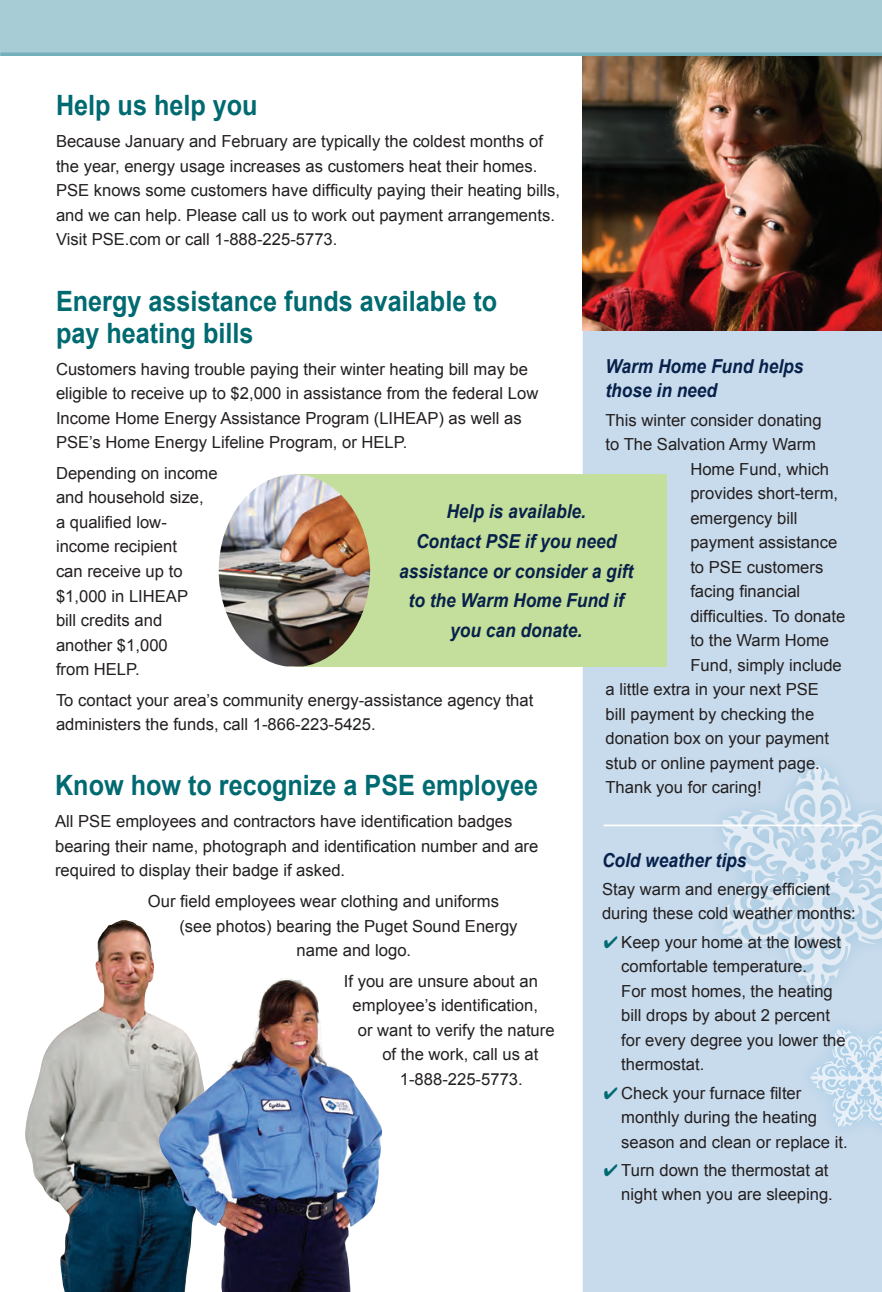
<style>
.page{position:relative;width:882px;height:1292px;background:#fff}
.page>*{position:absolute;margin:0;border:0;box-sizing:border-box;transform-origin:0 0}
.t1{font:700 28px/31.5px "Arial";color:#006a71;scale:.9 1}
.t2{font:italic 700 19.25px/29.8px "Arial";color:#07214b;scale:.9 1}
.t3{font:16.62px/24.5px "Arial";color:#231f20}
.s1{color:#006a71}
</style>
<div class="page">
<hr style="left:0;top:931px;width:1px;height:361px;background:#d0ebec">
<div style="left:583px;top:55px;width:299px;height:1237px;background:#c8dbec"></div>
<svg style="left:722px;top:764px;width:160px;height:225px"></svg>
<div style="left:0;top:0;width:882px;height:55px;background:#a8ccd5"></div>
<svg style="left:0;top:52px;width:882px;height:4px;background:#7ab4c0"></svg>
<img style="left:583px;top:56px;width:299px;height:275px">
<img style="left:25px;top:920px;width:134px;height:372px">
<img style="left:159px;top:978px;width:224px;height:314px">
<svg style="left:810px;top:1029px;width:72px;height:98px"></svg>
<div style="left:295px;top:474px;width:372px;height:192px;background:#c4df9b"></div>
<hr style="left:604px;top:824px;width:258px;height:2px;background:#fff">
<img style="left:219px;top:474px;width:151px;height:192px">
<h1 class="t1" style="left:56px;top:89px;width:226px">Help us help you</h1>
<p class="t3" style="left:56px;top:129px;width:506px">Because January and February are typically the coldest months of the year, energy usage increases as customers heat their homes.<br>PSE knows some customers have difficulty paying their heating bills, and we can help. Please call us to work out payment arrangements.<br>Visit PSE.com or call 1-888-225-5773.</p>
<h1 class="t1" style="left:56px;top:285px;width:492px">Energy assistance funds available to pay heating bills</h1>
<p class="t3" style="left:56px;top:356px;width:484px">Customers having trouble paying their winter heating bill may be eligible to receive up to $2,000 in assistance from the federal Low Income Home Energy Assistance Program (LIHEAP) as well as PSE’s Home Energy Lifeline Program, or HELP.</p>
<p class="t3" style="left:56px;top:461px;width:163px">Depending on income and household size,<br>a qualified low&shy;income recipient<br>can receive up to $1,000 in LIHEAP<br>bill credits and another $1,000<br>from HELP.</p>
<p class="t3" style="left:56px;top:688px;width:479px">To contact your area’s community energy-assistance agency that administers the funds, call 1-866-223-5425.</p>
<p class="t2" style="left:606px;top:354px;width:221px;line-height:24.5px">Warm Home Fund helps those in need</p>
<p class="t3" style="left:606px;top:407px;width:218px">This winter consider donating</p>
<p class="t3" style="left:606px;top:432px;width:212px">to The Salvation Army Warm</p>
<p class="t3" style="left:690px;top:456px;width:140px">Home Fund, which</p>
<p class="t3" style="left:690px;top:481px;width:149px">provides short-term,</p>
<p class="t3" style="left:690px;top:505px;width:109px">emergency bill</p>
<p class="t3" style="left:690px;top:530px;width:148px">payment assistance</p>
<p class="t3" style="left:690px;top:554px;width:135px">to PSE customers</p>
<p class="t3" style="left:690px;top:579px;width:111px">facing financial</p>
<p class="t3" style="left:690px;top:603px;width:156px">difficulties. To donate</p>
<p class="t3" style="left:690px;top:628px;width:140px">to the Warm Home</p>
<p class="t3" style="left:690px;top:653px;width:153px">Fund, simply include</p>
<p class="t3" style="left:606px;top:677px;width:215px">a little extra in your next PSE</p>
<p class="t3" style="left:606px;top:702px;width:210px">bill payment by checking the</p>
<p class="t3" style="left:606px;top:726px;width:225px">donation box on your payment</p>
<p class="t3" style="left:606px;top:751px;width:216px">stub or online payment page.</p>
<p class="t3" style="left:606px;top:775px;width:158px">Thank you for caring!</p>
<p class="t2" style="left:399px;top:496px;width:261px;text-align:center">Help is available.<br>Contact PSE if you need assistance or consider a gift to the Warm Home Fund if you can donate.</p>
<h1 class="t1" style="left:55px;top:769px;width:538px">Know how to recognize a PSE employee</h1>
<p class="t3" style="left:55px;top:809px;width:485px">All PSE employees and contractors have identification badges bearing their name, photograph and identification number and are required to display their badge if asked.</p>
<p class="t3" style="left:148px;top:889px;width:353px">Our field employees wear clothing and uniforms</p>
<p class="t3" style="left:179px;top:913px;width:340px">(see photos) bearing the Puget Sound Energy</p>
<p class="t3" style="left:297px;top:938px;width:116px">name and logo.</p>
<p class="t3" style="left:344px;top:968px;width:196px">If you are unsure about an</p>
<p class="t3" style="left:353px;top:993px;width:187px">employee’s identification,</p>
<p class="t3" style="left:358px;top:1017px;width:198px">or want to verify the nature</p>
<p class="t3" style="left:382px;top:1042px;width:158px">of the work, call us at</p>
<p class="t3" style="left:400px;top:1066px;width:124px">1-888-225-5773.</p>
<p class="t2" style="left:602px;top:845px;width:162px">Cold weather tips</p>
<p class="t3" style="left:602px;top:876px;width:255px">Stay warm and energy efficient during these cold weather months:</p>
<p class="t3" style="left:621px;top:929px;width:226px;text-indent:-18px"><span class="s1">✔</span> Keep your home at the lowest comfortable temperature.<br>For most homes, the heating bill drops by about 2 percent for every degree you lower the thermostat.</p>
<p class="t3" style="left:621px;top:1080px;width:228px;text-indent:-18px"><span class="s1">✔</span> Check your furnace filter monthly during the heating season and clean or replace it.</p>
<p class="t3" style="left:604px;top:1157px;width:231px;text-align:right"><span class="s1">✔</span> Turn down the thermostat at night when you are sleeping.</p>
</div>
